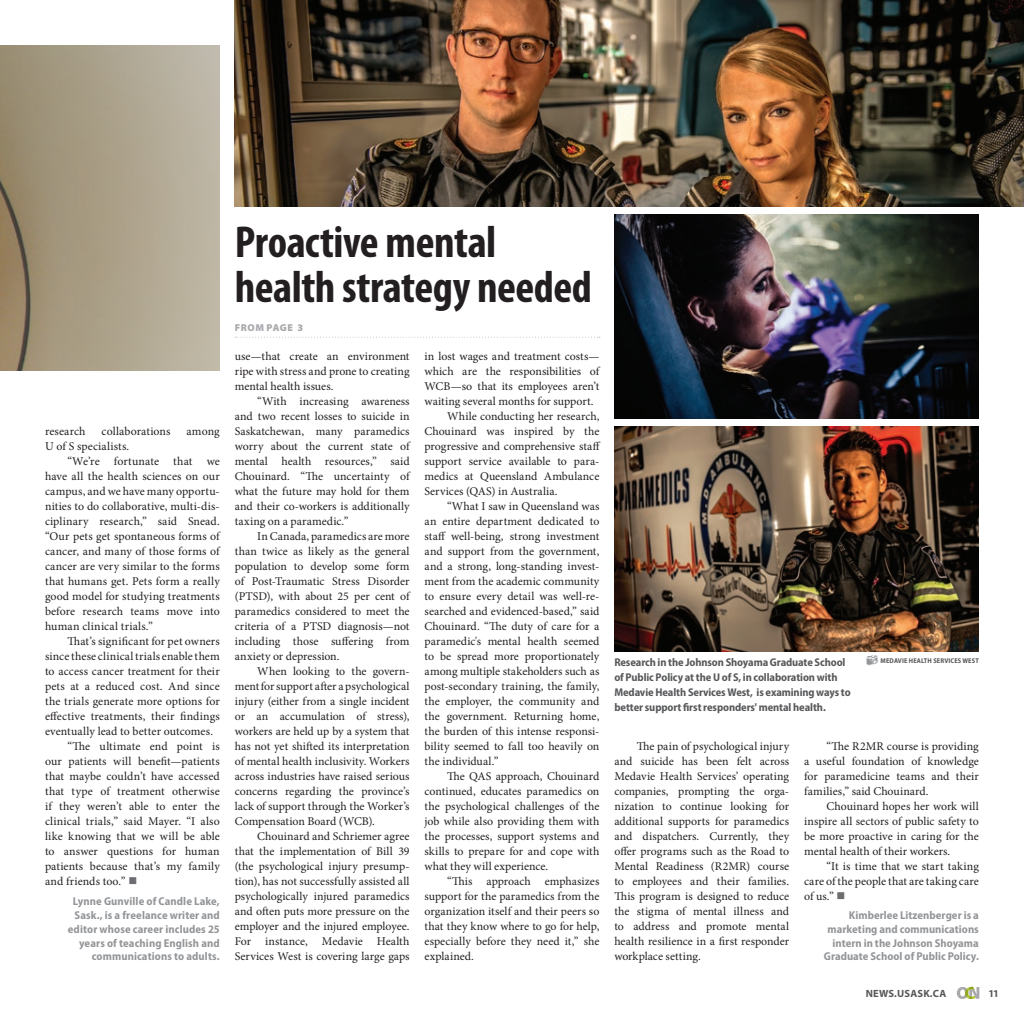
<style>
.page{position:relative;width:1024px;height:1024px;background:#fff}
.page>*{position:absolute;margin:0;border:0;box-sizing:border-box;transform-origin:0 0}
.t1{font:700 condensed 45px/45.2px "Myriad Pro";letter-spacing:-.01em;color:#231f20}
.t2{font:11.88px/15px "Minion Pro";color:#231f20;text-align:justify}
.t3{font:11.88px "Minion Pro";letter-spacing:.02em;color:#231f20}
.t4{font:700 semi-condensed 11.38px/13.8px "Myriad Pro";letter-spacing:.005em;color:#939598;text-align:right}
.t5{font:700 semi-condensed 11.25px/15px "Myriad Pro";letter-spacing:-.01em;color:#57585a}
.t6{font:700 10.5px "Myriad Pro";letter-spacing:.02em;color:#57585a}
.t7{font:900 10px "Myriad Pro";letter-spacing:.05em;color:#a8a9ad}
.t8{font:700 semi-condensed 6.88px "Myriad Pro";letter-spacing:.02em;color:#57585a}
.s1{color:#6c6d70}
</style>
<div class="page">
<svg style="left:957px;top:987px;width:22px;height:12px"></svg>
<img style="left:0;top:45px;width:220px;height:326px">
<svg style="left:235px;top:337px;width:365px;height:1px"></svg>
<img style="left:235px;top:0;width:789px;height:207px">
<img style="left:614px;top:427px;width:365px;height:224px">
<img style="left:614px;top:215px;width:365px;height:203px">
<p class="t2" style="left:45px;top:424px;width:42px">research</p>
<p class="t2" style="left:102px;top:424px;width:70px">collaborations</p>
<p class="t2" style="left:186px;top:424px;width:35px">among</p>
<p class="t2" style="left:45px;top:439px;width:86px">U of S specialists.</p>
<p class="t2" style="left:68px;top:454px;width:154px">“We’re fortunate that we</p>
<p class="t2" style="left:45px;top:469px;width:176px">have all the health sciences on our</p>
<p class="t2" style="left:45px;top:484px;width:176px">campus, and we have many opportu-</p>
<p class="t2" style="left:45px;top:499px;width:176px">nities to do collaborative, multi-dis-</p>
<p class="t2" style="left:45px;top:514px;width:176px">ciplinary research,” said Snead.</p>
<p class="t2" style="left:45px;top:529px;width:176px">“Our pets get spontaneous forms of</p>
<p class="t2" style="left:45px;top:544px;width:176px">cancer, and many of those forms of</p>
<p class="t2" style="left:45px;top:559px;width:176px">cancer are very similar to the forms</p>
<p class="t2" style="left:45px;top:574px;width:176px">that humans get. Pets form a really</p>
<p class="t2" style="left:45px;top:589px;width:176px">good model for studying treatments</p>
<p class="t2" style="left:45px;top:604px;width:176px">before research teams move into</p>
<p class="t3" style="left:45px;top:618px;width:109px">human clinical trials.”</p>
<p class="t2" style="left:68px;top:634px;width:154px">That’s significant for pet owners</p>
<p class="t2" style="left:45px;top:649px;width:176px">since these clinical trials enable them</p>
<p class="t2" style="left:45px;top:664px;width:176px">to access cancer treatment for their</p>
<p class="t2" style="left:45px;top:679px;width:176px">pets at a reduced cost. And since</p>
<p class="t2" style="left:45px;top:694px;width:176px">the trials generate more options for</p>
<p class="t2" style="left:45px;top:709px;width:176px">effective treatments, their findings</p>
<p class="t2" style="left:45px;top:724px;width:169px">eventually lead to better outcomes.</p>
<p class="t2" style="left:68px;top:739px;width:154px">“The ultimate end point is</p>
<p class="t2" style="left:45px;top:754px;width:176px">our patients will benefit—patients</p>
<p class="t2" style="left:45px;top:769px;width:176px">that maybe couldn’t have accessed</p>
<p class="t2" style="left:45px;top:784px;width:176px">that type of treatment otherwise</p>
<p class="t2" style="left:45px;top:799px;width:176px">if they weren’t able to enter the</p>
<p class="t2" style="left:45px;top:814px;width:176px">clinical trials,” said Mayer. “I also</p>
<p class="t2" style="left:45px;top:829px;width:176px">like knowing that we will be able</p>
<p class="t2" style="left:45px;top:844px;width:176px">to answer questions for human</p>
<p class="t2" style="left:45px;top:859px;width:176px">patients because that’s my family</p>
<p class="t2" style="left:45px;top:874px;width:94px">and friends too.” <span class="s1">■</span></p>
<p class="t4" style="left:68px;top:895px;width:153px">Lynne Gunville of Candle Lake,<br>Sask., is a freelance writer and editor whose career includes 25 years of teaching English and communications to adults.</p>
<h1 class="t1" style="left:235px;top:220px;width:359px">Proactive mental health strategy needed</h1>
<p class="t7" style="left:235px;top:322px;width:70px">FROM PAGE 3</p>
<p class="t2" style="left:235px;top:349px;width:176px">use—that create an environment ripe with stress and prone to creating mental health issues.</p>
<p class="t2" style="left:235px;top:394px;width:176px;text-indent:23px">“With increasing awareness and two recent losses to suicide in Saskatchewan, many paramedics worry about the current state of mental health resources,” said Chouinard. “The uncertainty of what the future may hold for them and their co-workers is additionally taxing on a paramedic.”</p>
<p class="t2" style="left:235px;top:529px;width:176px;text-indent:23px">In Canada, paramedics are more than twice as likely as the general population to develop some form of Post-Traumatic Stress Disorder (PTSD), with about 25 per cent of paramedics considered to meet the criteria of a PTSD diagnosis—not including those suffering from anxiety or depression.</p>
<p class="t2" style="left:235px;top:664px;width:176px;text-indent:23px">When looking to the govern&shy;ment for support after a psychological injury (either from a single incident or an accumulation of stress), workers are held up by a system that has not yet shifted its interpretation of mental health inclusivity. Workers across industries have raised serious concerns regarding the province’s lack of support through the Worker’s Compensation Board (WCB).</p>
<p class="t2" style="left:235px;top:829px;width:176px;text-indent:23px">Chouinard and Schriemer agree that the implementation of Bill 39 (the psychological injury presump&shy;tion), has not successfully assisted all psychologically injured paramedics and often puts more pressure on the employer and the injured employee.<br>For instance, Medavie Health Services West is covering large gaps</p>
<p class="t2" style="left:425px;top:349px;width:176px">in lost wages and treatment costs—</p>
<p class="t2" style="left:425px;top:364px;width:176px">which are the responsibilities of</p>
<p class="t2" style="left:425px;top:379px;width:176px">WCB—so that its employees aren’t</p>
<p class="t2" style="left:425px;top:394px;width:170px">waiting several months for support.</p>
<p class="t2" style="left:447px;top:409px;width:154px">While conducting her research,</p>
<p class="t2" style="left:425px;top:424px;width:176px">Chouinard was inspired by the</p>
<p class="t2" style="left:425px;top:439px;width:177px">progressive and comprehensive staff</p>
<p class="t2" style="left:425px;top:454px;width:176px">support service available to para-</p>
<p class="t2" style="left:425px;top:469px;width:176px">medics at Queensland Ambulance</p>
<p class="t2" style="left:425px;top:484px;width:134px">Services (QAS) in Australia.</p>
<p class="t2" style="left:447px;top:499px;width:154px">“What I saw in Queensland was</p>
<p class="t2" style="left:425px;top:514px;width:176px">an entire department dedicated to</p>
<p class="t2" style="left:425px;top:529px;width:176px">staff well-being, strong investment</p>
<p class="t2" style="left:425px;top:544px;width:176px">and support from the government,</p>
<p class="t2" style="left:425px;top:559px;width:176px">and a strong, long-standing invest-</p>
<p class="t2" style="left:425px;top:574px;width:176px">ment from the academic community</p>
<p class="t2" style="left:425px;top:589px;width:176px">to ensure every detail was well-re-</p>
<p class="t2" style="left:425px;top:604px;width:176px">searched and evidenced-based,” said</p>
<p class="t2" style="left:425px;top:619px;width:176px">Chouinard. “The duty of care for a</p>
<p class="t2" style="left:425px;top:634px;width:176px">paramedic's mental health seemed</p>
<p class="t2" style="left:425px;top:649px;width:176px">to be spread more proportionately</p>
<p class="t2" style="left:425px;top:664px;width:176px">among multiple stakeholders such as</p>
<p class="t2" style="left:425px;top:679px;width:176px">post-secondary training, the family,</p>
<p class="t2" style="left:425px;top:694px;width:176px">the employer, the community and</p>
<p class="t2" style="left:425px;top:709px;width:176px">the government. Returning home,</p>
<p class="t2" style="left:425px;top:724px;width:176px">the burden of this intense responsi-</p>
<p class="t2" style="left:425px;top:739px;width:176px">bility seemed to fall too heavily on</p>
<p class="t2" style="left:425px;top:754px;width:75px">the individual.”</p>
<p class="t2" style="left:447px;top:769px;width:154px">The QAS approach, Chouinard</p>
<p class="t2" style="left:425px;top:784px;width:176px">continued, educates paramedics on</p>
<p class="t2" style="left:425px;top:799px;width:176px">the psychological challenges of the</p>
<p class="t2" style="left:425px;top:814px;width:176px">job while also providing them with</p>
<p class="t2" style="left:425px;top:829px;width:176px">the processes, support systems and</p>
<p class="t2" style="left:425px;top:844px;width:176px">skills to prepare for and cope with</p>
<p class="t2" style="left:425px;top:859px;width:125px">what they will experience.</p>
<p class="t2" style="left:447px;top:874px;width:154px">“This approach emphasizes</p>
<p class="t2" style="left:425px;top:889px;width:176px">support for the paramedics from the</p>
<p class="t2" style="left:425px;top:904px;width:176px">organization itself and their peers so</p>
<p class="t2" style="left:425px;top:919px;width:176px">that they know where to go for help,</p>
<p class="t2" style="left:425px;top:934px;width:176px">especially before they need it,” she</p>
<p class="t2" style="left:425px;top:949px;width:51px">explained.</p>
<p class="t5" style="left:614px;top:654px;width:233px">Research in the Johnson Shoyama Graduate School</p>
<p class="t8" style="left:880px;top:657px;width:100px">MEDAVIE HEALTH SERVICES WEST</p>
<p class="t5" style="left:614px;top:669px;width:238px">of Public Policy at the U of S, in collaboration with<br>Medavie Health Services West, is examining ways to better support first responders' mental health.</p>
<p class="t2" style="left:614px;top:739px;width:176px;text-indent:23px">The pain of psychological injury and suicide has been felt across Medavie Health Services’ operating companies, prompting the orga&shy;nization to continue looking for additional supports for paramedics and dispatchers. Currently, they offer programs such as the Road to Mental Readiness (R2MR) course to employees and their families.<br>This program is designed to reduce the stigma of mental illness and to address and promote mental health resilience in a first responder workplace setting.</p>
<p class="t2" style="left:804px;top:739px;width:176px;text-indent:23px">“The R2MR course is providing a useful foundation of knowledge for paramedicine teams and their families,” said Chouinard.</p>
<p class="t2" style="left:804px;top:799px;width:176px;text-indent:23px">Chouinard hopes her work will inspire all sectors of public safety to be more proactive in caring for the mental health of their workers.</p>
<p class="t2" style="left:804px;top:859px;width:176px;text-indent:23px">“It is time that we start taking care of the people that are taking care of us.” <span class="s1">■</span></p>
<p class="t4" style="left:824px;top:909px;width:156px">Kimberlee Litzenberger is a marketing and communications intern in the Johnson Shoyama<br>Graduate School of Public Policy.</p>
<p class="t6" style="left:866px;top:987px;width:82px">NEWS.USASK.CA</p>
<p class="t6" style="left:988px;top:987px;width:12px">11</p>
</div>
